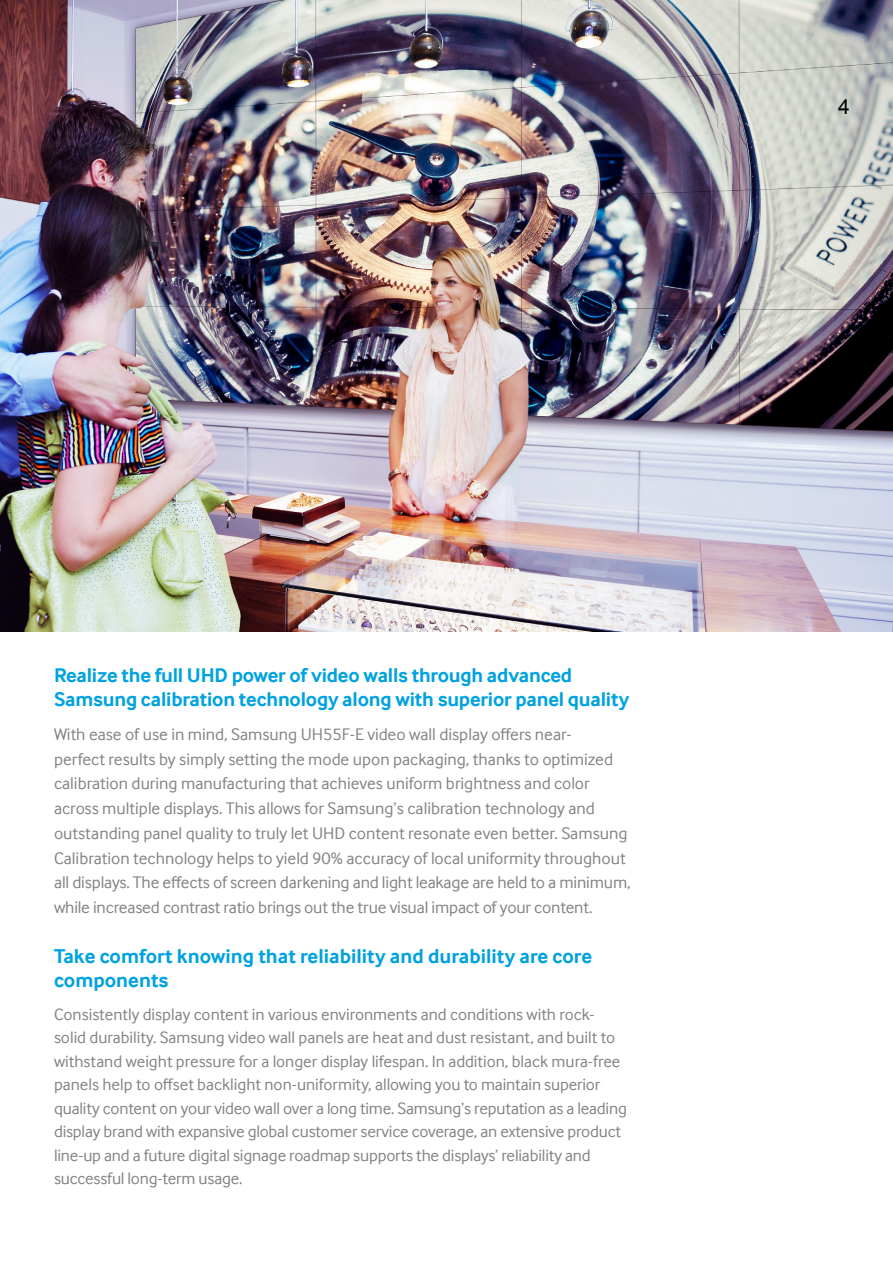
<style>
.page{position:relative;width:893px;height:1263px;background:#fff}
.page>*{position:absolute;margin:0;border:0;box-sizing:border-box;transform-origin:0 0}
.t1{font:21px "Arial";color:#000}
.t2{font:700 20.55px/24.8px "Samsung Inter Face";color:#00a2df}
.t3{font:700 20.4px/24.5px "Samsung Inter Face";letter-spacing:-.01em;color:#00a2df}
.t4{font:17.25px/24.8px "Samsung Inter Face";color:#808285}
.t5{font:16.95px/23.5px "Samsung Inter Face";letter-spacing:-.01em;color:#808285}
</style>
<div class="page">
<img style="left:0;top:0;width:893px;height:631px">
<p class="t1" style="left:838px;top:93px;width:13px">4</p>
<p class="t3" style="left:54px;top:663px;width:577px">Realize the full UHD power of video walls through advanced<br>Samsung calibration technology along with superior panel quality</p>
<p class="t4" style="left:54px;top:722px;width:578px">With ease of use in mind, Samsung UH55F-E video wall display offers near-<br>perfect results by simply setting the mode upon packaging, thanks to optimized calibration during manufacturing that achieves uniform brightness and color across multiple displays. This allows for Samsung’s calibration technology and outstanding panel quality to truly let UHD content resonate even better. Samsung Calibration technology helps to yield 90% accuracy of local uniformity throughout all displays. The effects of screen darkening and light leakage are held to a minimum, while increased contrast ratio brings out the true visual impact of your content.</p>
<p class="t2" style="left:54px;top:943px;width:540px">Take comfort knowing that reliability and durability are core components</p>
<p class="t5" style="left:54px;top:1002px;width:574px">Consistently display content in various environments and conditions with rock&shy;solid durability. Samsung video wall panels are heat and dust resistant, and built to withstand weight pressure for a longer display lifespan. In addition, black mura-free panels help to offset backlight non-uniformity, allowing you to maintain superior quality content on your video wall over a long time. Samsung’s reputation as a leading display brand with expansive global customer service coverage, an extensive product line-up and a future digital signage roadmap supports the displays’ reliability and successful long-term usage.</p>
</div>
